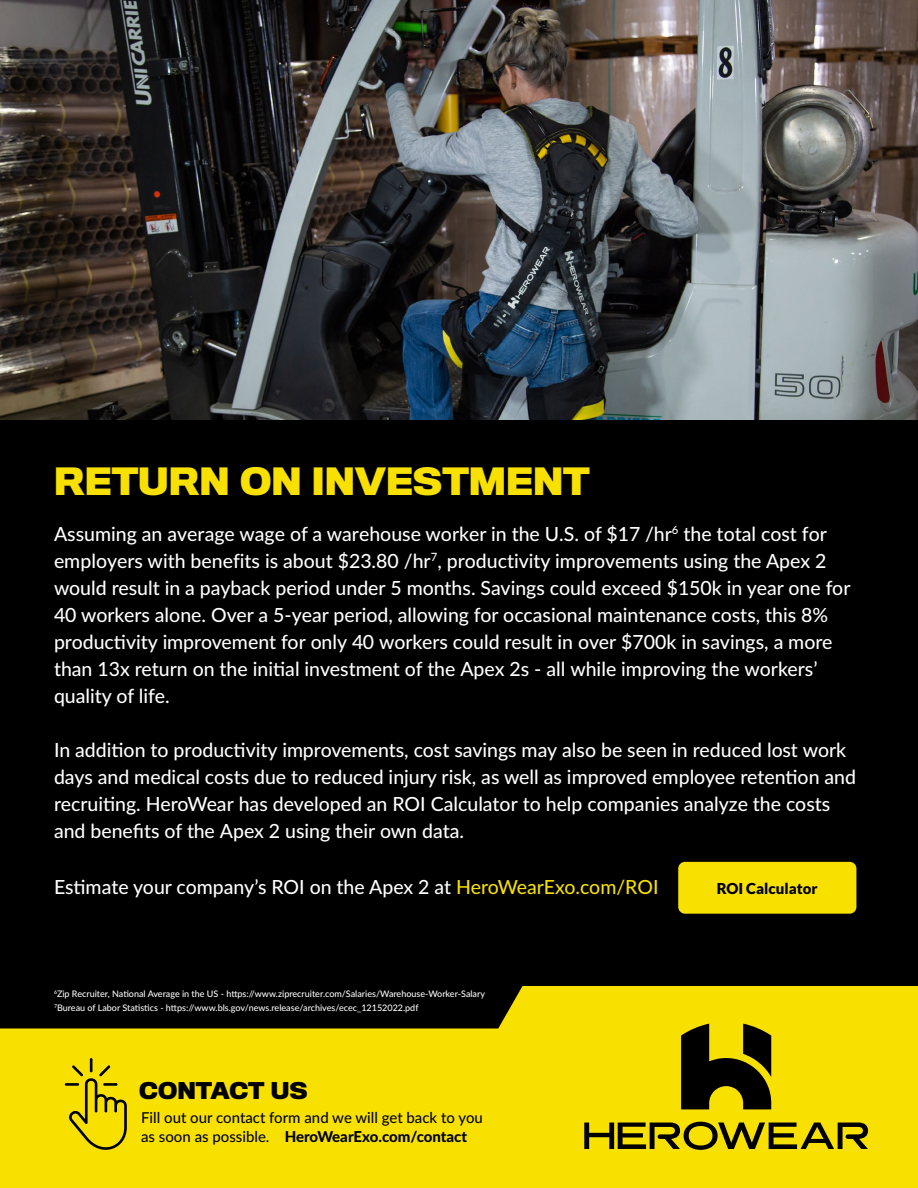
<style>
.page{position:relative;width:918px;height:1188px;background:#fff}
.page>*{position:absolute;margin:0;border:0;box-sizing:border-box;transform-origin:0 0}
.t1{font:700 34.95px "Titling Gothic FB";color:#f8e100}
.t2{font:700 21.45px "Titling Gothic FB";color:#000}
.t3{font:500 19.5px/27px "Lato";color:#fff}
.t4{font:500 15px/19.5px "Lato";color:#000}
.t5{font:900 15px "Lato";color:#000}
.t6{font:500 9px/13.5px "Lato";color:#fff}
.s1{color:#f8e100}
.s2{font-weight:800}
</style>
<div class="page">
<div style="left:0;top:986px;width:918px;height:202px;background:#f8e100"></div>
<svg style="left:584px;top:1122px;width:284px;height:28px"></svg>
<svg style="left:681px;top:1024px;width:90px;height:85px"></svg>
<svg style="left:64px;top:1058px;width:63px;height:92px"></svg>
<div style="left:0;top:0;width:918px;height:986px;background:#000"></div>
<div style="left:0;top:986px;width:523px;height:42px;background:#000"></div>
<img style="left:0;top:0;width:918px;height:419px">
<div style="left:678px;top:862px;width:178px;height:52px;background:#f8e100;border-radius:7px"></div>
<h1 class="t1" style="left:54px;top:459px;width:537px">RETURN ON INVESTMENT</h1>
<p class="t3" style="left:54px;top:519px;width:798px">Assuming an average wage of a warehouse worker in the U.S. of $17 /hr<sup>6</sup> the total cost for employers with benefits is about $23.80 /hr<sup>7</sup>, productivity improvements using the Apex 2 would result in a payback period under 5 months. Savings could exceed $150k in year one for 40 workers alone. Over a 5-year period, allowing for occasional maintenance costs, this 8% productivity improvement for only 40 workers could result in over $700k in savings, a more than 13x return on the initial investment of the Apex 2s - all while improving the workers’ quality of life.</p>
<p class="t3" style="left:54px;top:735px;width:804px">In addition to productivity improvements, cost savings may also be seen in reduced lost work days and medical costs due to reduced injury risk, as well as improved employee retention and recruiting. HeroWear has developed an ROI Calculator to help companies analyze the costs and benefits of the Apex 2 using their own data.</p>
<p class="t3" style="left:54px;top:873px;width:606px">Estimate your company’s ROI on the Apex 2 at <span class="s1">HeroWearExo.com/ROI</span></p>
<p class="t5" style="left:717px;top:880px;width:102px">ROI Calculator</p>
<p class="t6" style="left:54px;top:987px;width:433px"><sup>6</sup>Zip Recruiter, National Average in the US - https://www.ziprecruiter.com/Salaries/Warehouse-Worker-Salary<br><sup>7</sup>Bureau of Labor Statistics - https://www.bls.gov/news.release/archives/ecec_12152022.pdf</p>
<p class="t2" style="left:139px;top:1077px;width:170px">CONTACT US</p>
<p class="t4" style="left:141px;top:1107px;width:343px">Fill out our contact form and we will get back to you as soon as possible. <span class="s2">HeroWearExo.com/contact</span></p>
</div>
